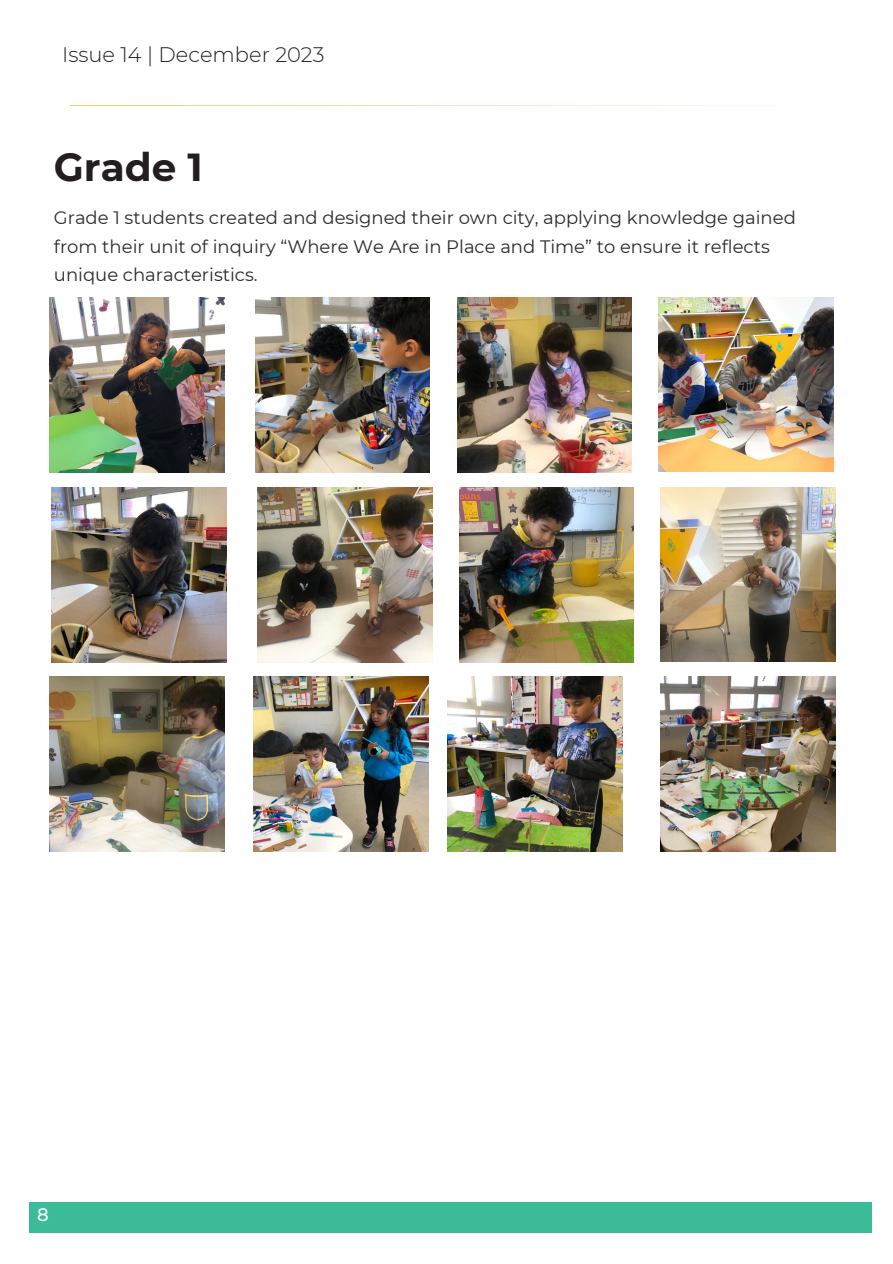
<style>
.page{position:relative;width:893px;height:1264px;background:#fff}
.page>*{position:absolute;margin:0;border:0;box-sizing:border-box;transform-origin:0 0}
.t1{font:700 39px "Montserrat";color:#231f20}
.t2{font:300 21px "Montserrat";color:#231f20}
.t3{font:18px/28.5px "Montserrat";color:#2b2b2b}
.t4{font:500 18px "Montserrat";color:#fff}
</style>
<div class="page">
<svg style="left:69px;top:105px;width:694px;height:1px"></svg>
<div style="left:29px;top:1202px;width:842px;height:31px;background:#3bbb97"></div>
<img style="left:255px;top:297px;width:175px;height:175px">
<img style="left:50px;top:297px;width:174px;height:175px">
<img style="left:457px;top:297px;width:174px;height:175px">
<img style="left:658px;top:297px;width:175px;height:175px">
<img style="left:448px;top:677px;width:174px;height:174px">
<img style="left:253px;top:677px;width:175px;height:174px">
<img style="left:50px;top:677px;width:174px;height:174px">
<img style="left:660px;top:677px;width:175px;height:174px">
<img style="left:257px;top:487px;width:175px;height:175px">
<img style="left:52px;top:487px;width:175px;height:175px">
<img style="left:459px;top:487px;width:174px;height:175px">
<img style="left:660px;top:487px;width:175px;height:175px">
<p class="t2" style="left:62px;top:41px;width:264px">Issue 14 | December 2023</p>
<p class="t1" style="left:54px;top:144px;width:150px">Grade 1</p>
<p class="t3" style="left:54px;top:204px;width:743px">Grade 1 students created and designed their own city, applying knowledge gained from their unit of inquiry “Where We Are in Place and Time” to ensure it reflects unique characteristics.</p>
<p class="t4" style="left:37px;top:1203px;width:13px">8</p>
</div>
